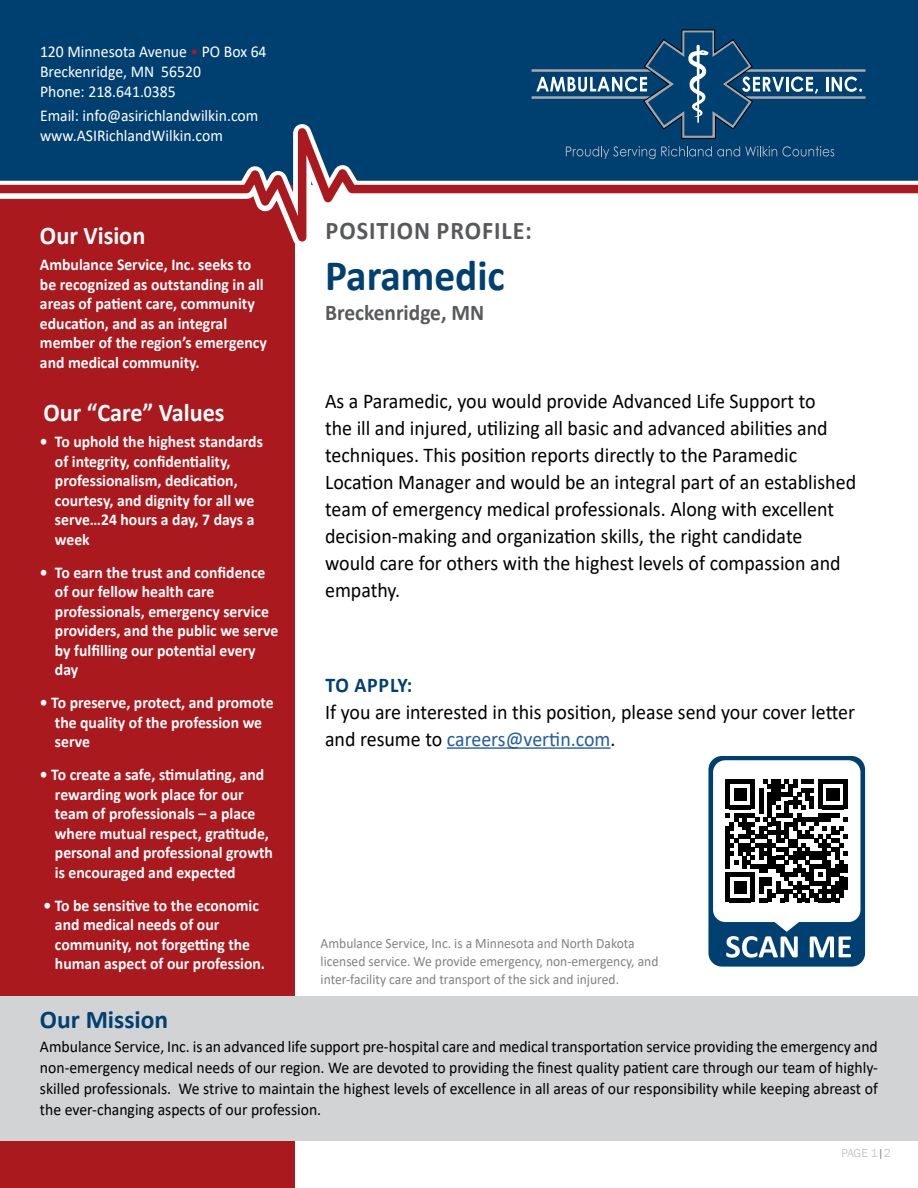
<style>
.page{position:relative;width:918px;height:1188px;background:#fff}
.page>*{position:absolute;margin:0;border:0;box-sizing:border-box;transform-origin:0 0}
.t1{font:700 43.5px "Calibri";color:#004071;scale:.95 1}
.t2{font:700 25.5px "Calibri";color:#fff;scale:.95 1}
.t3{font:700 25.5px "Calibri";letter-spacing:.04em;color:#58595b;scale:.95 1}
.t4{font:700 25.5px "Calibri";color:#004071}
.t5{font:700 22.5px "Calibri";color:#58595b;scale:.95 1}
.t6{font:21px/27px "Calibri";color:#000;scale:.95 1}
.t7{font:700 21px "Calibri";letter-spacing:.04em;color:#004071;scale:.95 1}
.t8{font:700 16.5px/19.5px "Calibri";color:#fff;scale:.95 1}
.t9{font:16.5px/21px "Calibri";color:#000;text-align:justify;scale:.95 1}
.t10{font:16.5px/19.8px "Calibri";color:#fff;scale:.95 1}
.t11{font:14.25px/18px "Calibri";color:#808285;scale:.95 1}
.t12{font:12px "Franklin Gothic";color:#c7c8ca}
.s1{color:#a9191d}
.s2{color:#215e9e}
.s3{color:#808285}
</style>
<div class="page">
<div style="left:0;top:167px;width:295px;height:1021px;background:#a9191d"></div>
<div style="left:0;top:0;width:918px;height:184px;background:#004071"></div>
<svg style="left:0;top:88px;width:918px;height:156px"></svg>
<svg style="left:566px;top:146px;width:268px;height:13px"></svg>
<hr style="left:532px;top:96px;width:334px;height:3px;background:#a7a9ac">
<hr style="left:532px;top:69px;width:334px;height:3px;background:#a7a9ac">
<hr style="left:786px;top:77px;width:3px;height:14px;background:#fff">
<svg style="left:791px;top:77px;width:27px;height:17px"></svg>
<hr style="left:826px;top:77px;width:3px;height:14px;background:#fff">
<svg style="left:832px;top:77px;width:30px;height:15px"></svg>
<svg style="left:536px;top:30px;width:248px;height:109px"></svg>
<div style="left:0;top:996px;width:918px;height:144px;background:#d1d3d4"></div>
<hr style="left:447px;top:747px;width:164px;height:2px;background:#215e9e">
<div style="left:708px;top:756px;width:157px;height:211px;background:#004071;border-radius:14px"></div>
<svg style="left:713px;top:760px;width:147px;height:198px;background:#879097"></svg>
<hr style="left:844px;top:877px;width:4px;height:12px;background:#000">
<p class="t10" style="left:40px;top:42px;width:240px">120 Minnesota Avenue <span class="s1">•</span> PO Box 64<br>Breckenridge, MN 56520<br>Phone: 218.641.0385</p>
<p class="t10" style="left:40px;top:105px;width:231px">Email: info@asirichlandwilkin.com www.ASIRichlandWilkin.com</p>
<h2 class="t3" style="left:326px;top:213px;width:219px">POSITION PROFILE:</h2>
<h1 class="t1" style="left:325px;top:244px;width:191px">Paramedic</h1>
<h3 class="t5" style="left:325px;top:297px;width:169px">Breckenridge, MN</h3>
<h2 class="t2" style="left:40px;top:218px;width:112px">Our Vision</h2>
<p class="t8" style="left:40px;top:255px;width:240px">Ambulance Service, Inc. seeks to be recognized as outstanding in all areas of patient care, community education, and as an integral member of the region’s emergency and medical community.</p>
<h2 class="t2" style="left:44px;top:395px;width:192px">Our “Care” Values</h2>
<p class="t8" style="left:55px;top:432px;width:220px;text-indent:-15px">• To uphold the highest standards of integrity, confidentiality, professionalism, dedication, courtesy, and dignity for all we serve…24 hours a day, 7 days a week</p>
<p class="t8" style="left:55px;top:563px;width:237px;text-indent:-15px">• To earn the trust and confidence of our fellow health care professionals, emergency service providers, and the public we serve by fulfilling our potential every day</p>
<p class="t8" style="left:55px;top:693px;width:232px;text-indent:-15px">• To preserve, protect, and promote the quality of the profession we serve</p>
<p class="t8" style="left:55px;top:765px;width:231px;text-indent:-15px">• To create a safe, stimulating, and rewarding work place for our team of professionals – a place where mutual respect, gratitude, personal and professional growth is encouraged and expected</p>
<p class="t8" style="left:55px;top:896px;width:223px;text-indent:-11px">• To be sensitive to the economic and medical needs of our community, not forgetting the human aspect of our profession.</p>
<h2 class="t4" style="left:40px;top:1001px;width:130px">Our Mission</h2>
<p class="t9" style="left:40px;top:1036px;width:884px">Ambulance Service, Inc. is an advanced life support pre-hospital care and medical transportation service providing the emergency and non-emergency medical needs of our region. We are devoted to providing the finest quality patient care through our team of highly&shy;skilled professionals. We strive to maintain the highest levels of excellence in all areas of our responsibility while keeping abreast of the ever-changing aspects of our profession.</p>
<p class="t6" style="left:325px;top:387px;width:561px">As a Paramedic, you would provide Advanced Life Support to<br>the ill and injured, utilizing all basic and advanced abilities and techniques. This position reports directly to the Paramedic Location Manager and would be an integral part of an established team of emergency medical professionals. Along with excellent decision-making and organization skills, the right candidate would care for others with the highest levels of compassion and empathy.</p>
<p class="t7" style="left:325px;top:670px;width:93px">TO APPLY:</p>
<p class="t6" style="left:325px;top:698px;width:559px">If you are interested in this position, please send your cover letter and resume to <span class="s2">careers@vertin.com</span>.</p>
<p class="t11" style="left:321px;top:934px;width:357px">Ambulance Service, Inc. is a Minnesota and North Dakota licensed service. We provide emergency, non-emergency, and inter-facility care and transport of the sick and injured.</p>
<p class="t12" style="left:841px;top:1146px;width:51px">PAGE 1<span class="s3">|</span>2</p>
</div>
